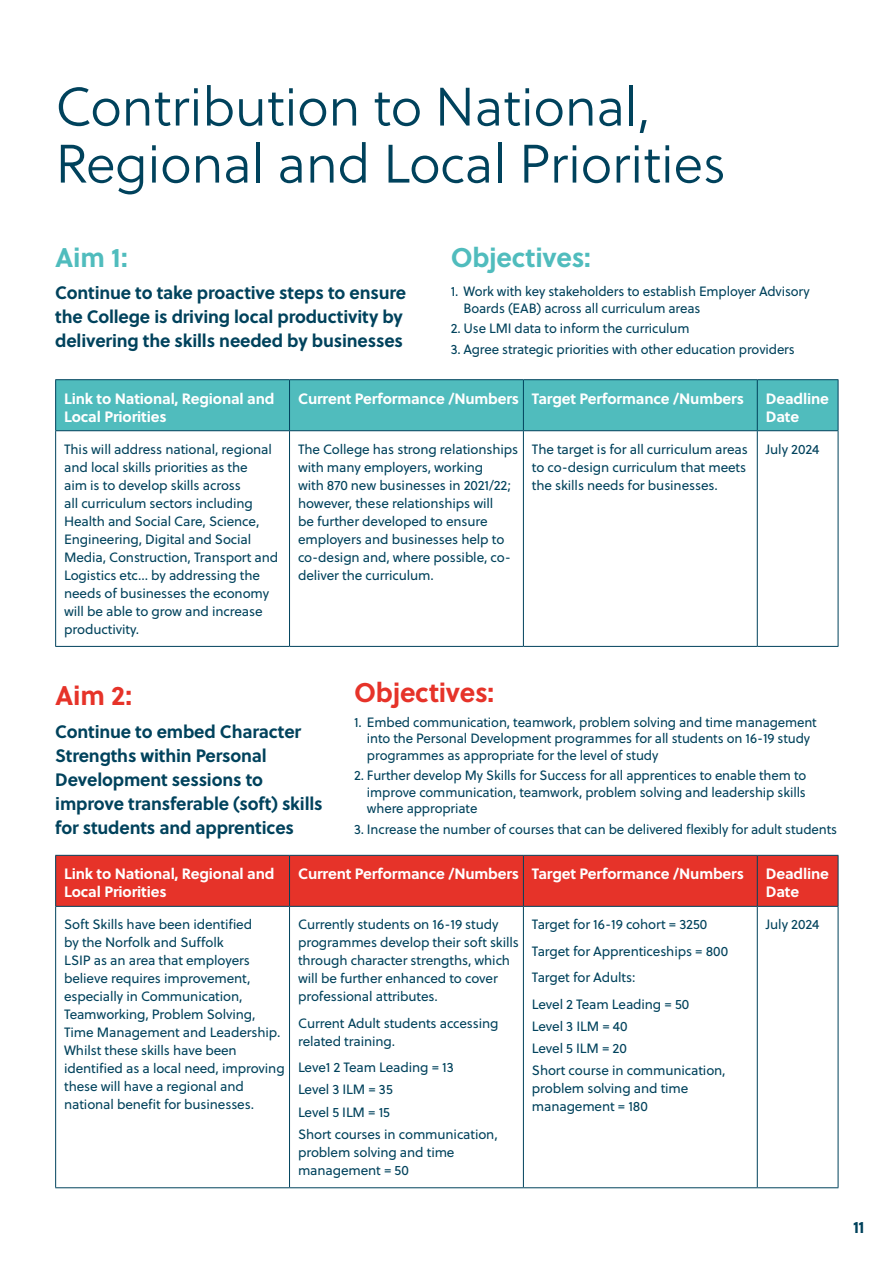
<style>
.page{position:relative;width:893px;height:1263px;background:#fff}
.page>*{position:absolute;margin:0;border:0;box-sizing:border-box;transform-origin:0 0}
.t1{font:54px/57px "Soleil Lt";letter-spacing:-.01em;color:#00425c}
.t2{font:700 27px "Soleil";letter-spacing:-.01em;color:#50bcbd}
.t3{font:700 27px "Soleil";letter-spacing:-.01em;color:#e63329}
.t4{font:700 18px/24px "Soleil";letter-spacing:-.01em;color:#00425c}
.t5{font:700 16.5px "Soleil";color:#00425c}
.t6{font:700 15px/18px "Soleil";letter-spacing:-.01em;color:#fff}
.t7{font:13.5px/18px "Soleil";letter-spacing:-.01em;color:#00425c}
</style>
<div class="page">
<div style="left:56px;top:380px;width:782px;height:50px;background:#50bcbd"></div>
<hr style="left:55px;top:379px;width:235px;height:1px;background:#00425c">
<hr style="left:290px;top:379px;width:233px;height:1px;background:#00425c">
<hr style="left:289px;top:380px;width:1px;height:50px;background:#00425c">
<hr style="left:523px;top:379px;width:234px;height:1px;background:#00425c">
<hr style="left:523px;top:380px;width:1px;height:50px;background:#00425c">
<hr style="left:757px;top:379px;width:81px;height:1px;background:#00425c">
<hr style="left:757px;top:380px;width:1px;height:50px;background:#00425c">
<hr style="left:838px;top:380px;width:1px;height:50px;background:#00425c">
<hr style="left:55px;top:430px;width:235px;height:1px;background:#00425c">
<hr style="left:55px;top:431px;width:1px;height:215px;background:#00425c">
<hr style="left:290px;top:430px;width:233px;height:1px;background:#00425c">
<hr style="left:289px;top:431px;width:1px;height:215px;background:#00425c">
<hr style="left:523px;top:430px;width:234px;height:1px;background:#00425c">
<hr style="left:523px;top:431px;width:1px;height:215px;background:#00425c">
<hr style="left:757px;top:430px;width:81px;height:1px;background:#00425c">
<hr style="left:757px;top:431px;width:1px;height:215px;background:#00425c">
<hr style="left:838px;top:431px;width:1px;height:215px;background:#00425c">
<hr style="left:55px;top:646px;width:235px;height:1px;background:#00425c">
<hr style="left:290px;top:646px;width:233px;height:1px;background:#00425c">
<hr style="left:523px;top:646px;width:234px;height:1px;background:#00425c">
<hr style="left:757px;top:646px;width:81px;height:1px;background:#00425c">
<hr style="left:55px;top:380px;width:1px;height:50px;background:#00425c">
<div style="left:56px;top:856px;width:782px;height:50px;background:#e63329"></div>
<hr style="left:55px;top:855px;width:235px;height:1px;background:#00425c">
<hr style="left:290px;top:855px;width:233px;height:1px;background:#00425c">
<hr style="left:289px;top:856px;width:1px;height:50px;background:#00425c">
<hr style="left:523px;top:855px;width:234px;height:1px;background:#00425c">
<hr style="left:523px;top:856px;width:1px;height:50px;background:#00425c">
<hr style="left:757px;top:855px;width:81px;height:1px;background:#00425c">
<hr style="left:757px;top:856px;width:1px;height:50px;background:#00425c">
<hr style="left:838px;top:856px;width:1px;height:50px;background:#00425c">
<hr style="left:55px;top:906px;width:235px;height:1px;background:#00425c">
<hr style="left:55px;top:907px;width:1px;height:280px;background:#00425c">
<hr style="left:290px;top:906px;width:233px;height:1px;background:#00425c">
<hr style="left:289px;top:907px;width:1px;height:280px;background:#00425c">
<hr style="left:523px;top:906px;width:234px;height:1px;background:#00425c">
<hr style="left:523px;top:907px;width:1px;height:280px;background:#00425c">
<hr style="left:757px;top:906px;width:81px;height:1px;background:#00425c">
<hr style="left:757px;top:907px;width:1px;height:280px;background:#00425c">
<hr style="left:838px;top:907px;width:1px;height:280px;background:#00425c">
<hr style="left:55px;top:1187px;width:235px;height:1px;background:#00425c">
<hr style="left:290px;top:1187px;width:233px;height:1px;background:#00425c">
<hr style="left:523px;top:1187px;width:234px;height:1px;background:#00425c">
<hr style="left:757px;top:1187px;width:81px;height:1px;background:#00425c">
<hr style="left:55px;top:856px;width:1px;height:50px;background:#00425c">
<h1 class="t1" style="left:55px;top:78px;width:672px">Contribution to National,<br>Regional and Local Priorities</h1>
<h2 class="t2" style="left:55px;top:236px;width:74px">Aim 1:</h2>
<h3 class="t4" style="left:55px;top:280px;width:352px">Continue to take proactive steps to ensure the College is driving local productivity by delivering the skills needed by businesses</h3>
<h2 class="t2" style="left:451px;top:236px;width:141px">Objectives:</h2>
<p class="t7" style="left:463px;top:283px;width:348px;line-height:16.5px;text-indent:-13px">1. Work with key stakeholders to establish Employer Advisory<br>Boards (EAB) across all curriculum areas</p>
<p class="t7" style="left:451px;top:319px;width:240px">2. Use LMI data to inform the curriculum</p>
<p class="t7" style="left:451px;top:340px;width:346px">3. Agree strategic priorities with other education providers</p>
<p class="t6" style="left:64px;top:389px;width:212px">Link to National, Regional and<br>Local Priorities</p>
<p class="t6" style="left:298px;top:389px;width:447px">Current Performance /Numbers Target Performance /Numbers</p>
<p class="t6" style="left:766px;top:389px;width:65px">Deadline<br>Date</p>
<p class="t7" style="left:64px;top:439px;width:216px">This will address national, regional and local skills priorities as the<br>aim is to develop skills across<br>all curriculum sectors including<br>Health and Social Care, Science,<br>Engineering, Digital and Social<br>Media, Construction, Transport and<br>Logistics etc... by addressing the needs of businesses the economy will be able to grow and increase productivity.</p>
<p class="t7" style="left:298px;top:439px;width:222px">The College has strong relationships with many employers, working<br>with 870 new businesses in 2021/22; however, these relationships will<br>be further developed to ensure employers and businesses help to co-design and, where possible, co&shy;deliver the curriculum.</p>
<p class="t7" style="left:532px;top:439px;width:217px">The target is for all curriculum areas to co-design curriculum that meets the skills needs for businesses.</p>
<p class="t7" style="left:766px;top:439px;width:55px">July 2024</p>
<h2 class="t3" style="left:55px;top:674px;width:78px">Aim 2:</h2>
<h3 class="t4" style="left:55px;top:718px;width:269px">Continue to embed Character<br>Strengths within Personal<br>Development sessions to improve transferable (soft) skills for students and apprentices</h3>
<h2 class="t3" style="left:354px;top:671px;width:141px">Objectives:</h2>
<p class="t7" style="left:367px;top:713px;width:451px;line-height:16.5px;text-indent:-13px">1. Embed communication, teamwork, problem solving and time management into the Personal Development programmes for all students on 16-19 study programmes as appropriate for the level of study</p>
<p class="t7" style="left:367px;top:767px;width:441px;line-height:16.5px;text-align:justify;text-indent:-13px">2. Further develop My Skills for Success for all apprentices to enable them to improve communication, teamwork, problem solving and leadership skills where appropriate</p>
<p class="t7" style="left:354px;top:820px;width:484px">3. Increase the number of courses that can be delivered flexibly for adult students</p>
<p class="t6" style="left:64px;top:864px;width:212px">Link to National, Regional and<br>Local Priorities</p>
<p class="t6" style="left:298px;top:864px;width:447px">Current Performance /Numbers Target Performance /Numbers</p>
<p class="t6" style="left:766px;top:864px;width:65px">Deadline<br>Date</p>
<p class="t7" style="left:64px;top:915px;width:222px">Soft Skills have been identified<br>by the Norfolk and Suffolk<br>LSIP as an area that employers believe requires improvement, especially in Communication,<br>Teamworking, Problem Solving,<br>Time Management and Leadership.<br>Whilst these skills have been identified as a local need, improving these will have a regional and national benefit for businesses.</p>
<p class="t7" style="left:298px;top:915px;width:222px">Currently students on 16-19 study programmes develop their soft skills through character strengths, which will be further enhanced to cover professional attributes.</p>
<p class="t7" style="left:532px;top:911px;width:198px;line-height:26.5px">Target for 16-19 cohort = 3250<br>Target for Apprenticeships = 800<br>Target for Adults:<br>Level 2 Team Leading = 50</p>
<p class="t7" style="left:532px;top:1015px;width:195px;line-height:22.2px">Level 3 ILM = 40<br>Level 5 ILM = 20<br>Short course in communication,</p>
<p class="t7" style="left:532px;top:1079px;width:158px">problem solving and time management = 180</p>
<p class="t7" style="left:766px;top:915px;width:55px">July 2024</p>
<p class="t7" style="left:298px;top:1013px;width:202px">Current Adult students accessing related training.</p>
<p class="t7" style="left:298px;top:1056px;width:201px;line-height:22.2px">Leve1 2 Team Leading = 13<br>Level 3 ILM = 35<br>Level 5 ILM = 15<br>Short courses in communication,</p>
<p class="t7" style="left:298px;top:1143px;width:158px">problem solving and time management = 50</p>
<p class="t5" style="left:853px;top:1214px;width:13px">11</p>
</div>
